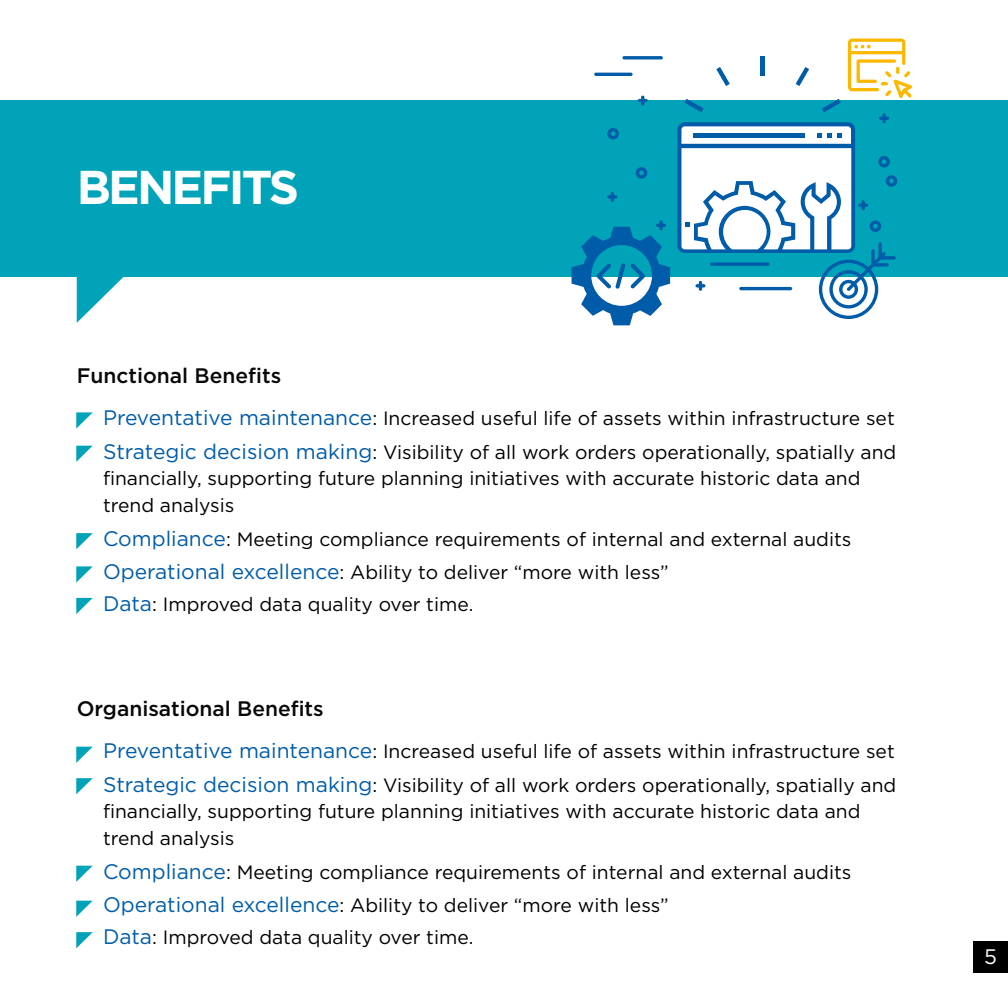
<style>
.page{position:relative;width:1008px;height:1008px;background:#fff}
.page>*{position:absolute;margin:0;border:0;box-sizing:border-box;transform-origin:0 0}
.t1{font:700 47.43px "Gotham";letter-spacing:-.06em;color:#fff}
.t2{font:500 21px "Gotham";color:#070707}
.t3{font:21px "Gotham";color:#fff}
.t4{font:19.25px/26.6px "Gotham";color:#000}
.s1{font-size:21px;color:#005ca8}
</style>
<div class="page">
<div style="left:0;top:100px;width:1008px;height:176px;background:#00a3b7"></div>
<svg style="left:77px;top:276px;width:58px;height:47px"></svg>
<hr style="left:622px;top:56px;width:41px;height:3px;background:#005ca8;border-radius:2px">
<hr style="left:594px;top:73px;width:39px;height:3px;background:#005ca8;border-radius:2px">
<svg style="left:607px;top:195px;width:10px;height:4px"></svg>
<svg style="left:611px;top:192px;width:3px;height:10px"></svg>
<svg style="left:638px;top:96px;width:10px;height:10px"></svg>
<svg style="left:659px;top:220px;width:4px;height:10px"></svg>
<svg style="left:607px;top:128px;width:12px;height:11px"></svg>
<svg style="left:636px;top:167px;width:11px;height:12px"></svg>
<svg style="left:572px;top:224px;width:98px;height:101px"></svg>
<svg style="left:677px;top:39px;width:235px;height:280px"></svg>
<svg style="left:76px;top:412px;width:17px;height:17px"></svg>
<svg style="left:76px;top:446px;width:17px;height:16px"></svg>
<svg style="left:76px;top:533px;width:17px;height:16px"></svg>
<svg style="left:76px;top:566px;width:17px;height:17px"></svg>
<svg style="left:76px;top:598px;width:17px;height:16px"></svg>
<svg style="left:76px;top:747px;width:17px;height:16px"></svg>
<svg style="left:76px;top:778px;width:17px;height:16px"></svg>
<svg style="left:76px;top:866px;width:17px;height:16px"></svg>
<svg style="left:76px;top:901px;width:17px;height:16px"></svg>
<svg style="left:76px;top:932px;width:17px;height:16px"></svg>
<div style="left:973px;top:942px;width:35px;height:31px;background:#000"></div>
<h1 class="t1" style="left:77px;top:156px;width:224px">BENEFITS</h1>
<p class="t2" style="left:77px;top:362px;width:206px">Functional Benefits</p>
<p class="t4" style="left:77px;top:405px;width:820px">• <span class="s1">Preventative maintenance</span>: Increased useful life of assets within infrastructure set</p>
<p class="t4" style="left:103px;top:438px;width:795px;text-indent:-26px">• <span class="s1">Strategic decision making</span>: Visibility of all work orders operationally, spatially and financially, supporting future planning initiatives with accurate historic data and trend analysis</p>
<p class="t4" style="left:77px;top:525px;width:776px">• <span class="s1">Compliance</span>: Meeting compliance requirements of internal and external audits</p>
<p class="t4" style="left:77px;top:559px;width:594px">• <span class="s1">Operational excellence</span>: Ability to deliver “more with less”</p>
<p class="t4" style="left:77px;top:590px;width:398px">• <span class="s1">Data</span>: Improved data quality over time.</p>
<p class="t2" style="left:77px;top:695px;width:248px">Organisational Benefits</p>
<p class="t4" style="left:77px;top:738px;width:820px">• <span class="s1">Preventative maintenance</span>: Increased useful life of assets within infrastructure set</p>
<p class="t4" style="left:103px;top:771px;width:795px;text-indent:-26px">• <span class="s1">Strategic decision making</span>: Visibility of all work orders operationally, spatially and financially, supporting future planning initiatives with accurate historic data and trend analysis</p>
<p class="t4" style="left:77px;top:858px;width:776px">• <span class="s1">Compliance</span>: Meeting compliance requirements of internal and external audits</p>
<p class="t4" style="left:77px;top:892px;width:594px">• <span class="s1">Operational excellence</span>: Ability to deliver “more with less”</p>
<p class="t4" style="left:77px;top:923px;width:398px">• <span class="s1">Data</span>: Improved data quality over time.</p>
<p class="t3" style="left:984px;top:944px;width:14px">5</p>
</div>
